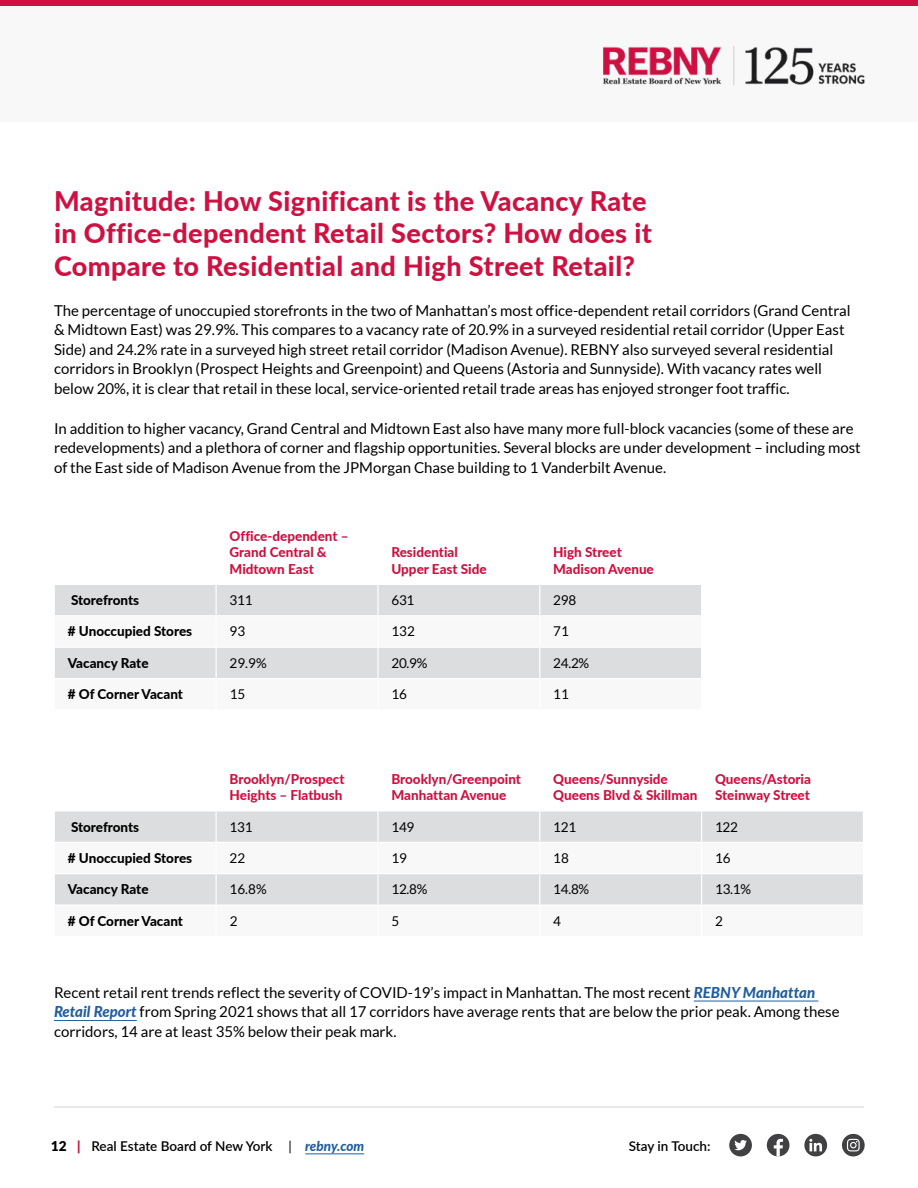
<style>
.page{position:relative;width:918px;height:1188px;background:#fff}
.page>*{position:absolute;margin:0;border:0;box-sizing:border-box;transform-origin:0 0}
.t1{font:800 27px/32.4px "Lato";letter-spacing:.015em;color:#ce1141}
.t2{font:15px/19.5px "Lato";color:#000}
.t3{font:800 13.5px/16.5px "Lato";color:#ce1141}
.t4{font:800 13.5px "Lato";color:#000}
.t5{font:13.5px "Lato";letter-spacing:-.02em;color:#000}
.t6{font:600 13.5px "Lato";color:#000}
.s1{font-weight:800;font-style:italic;color:#215e9e}
.s2{font-weight:900}
.s3{font-weight:900;color:#ce1141}
.s4{font-weight:400}
</style>
<div class="page">
<div style="left:729px;top:1134px;width:23px;height:22px;background:#414042;border-radius:50%"></div>
<svg style="left:734px;top:1140px;width:13px;height:10px"></svg>
<div style="left:804px;top:1134px;width:23px;height:22px;background:#414042;border-radius:50%"></div>
<svg style="left:809px;top:1139px;width:13px;height:12px"></svg>
<div style="left:842px;top:1134px;width:23px;height:22px;background:#414042;border-radius:50%"></div>
<svg style="left:847px;top:1139px;width:13px;height:12px"></svg>
<div style="left:767px;top:1134px;width:23px;height:22px;background:#414042;border-radius:50%"></div>
<svg style="left:774px;top:1139px;width:9px;height:18px"></svg>
<div style="left:0;top:0;width:918px;height:122px;background:#f8f8f9"></div>
<img style="left:603px;top:46px;width:262px;height:40px">
<hr style="left:305px;top:1154px;width:59px;height:1px;background:#215e9e">
<div style="left:0;top:0;width:918px;height:6px;background:#ce1141"></div>
<hr style="left:694px;top:1001px;width:124px;height:1px;background:#215e9e">
<hr style="left:54px;top:1020px;width:83px;height:1px;background:#215e9e">
<div style="left:55px;top:812px;width:808px;height:30px;background:#dcddde"></div>
<div style="left:55px;top:874px;width:808px;height:31px;background:#dcddde"></div>
<hr style="left:216px;top:812px;width:1px;height:30px;background:#fff">
<hr style="left:377px;top:812px;width:2px;height:30px;background:#fff">
<hr style="left:539px;top:812px;width:1px;height:30px;background:#fff">
<hr style="left:701px;top:812px;width:1px;height:30px;background:#fff">
<hr style="left:216px;top:874px;width:1px;height:31px;background:#fff">
<hr style="left:377px;top:874px;width:2px;height:31px;background:#fff">
<hr style="left:539px;top:874px;width:1px;height:31px;background:#fff">
<hr style="left:701px;top:874px;width:1px;height:31px;background:#fff">
<div style="left:55px;top:585px;width:646px;height:30px;background:#dcddde"></div>
<div style="left:55px;top:648px;width:646px;height:30px;background:#dcddde"></div>
<hr style="left:216px;top:585px;width:1px;height:30px;background:#fff">
<hr style="left:377px;top:585px;width:2px;height:30px;background:#fff">
<hr style="left:539px;top:585px;width:1px;height:30px;background:#fff">
<hr style="left:216px;top:648px;width:1px;height:30px;background:#fff">
<hr style="left:377px;top:648px;width:2px;height:30px;background:#fff">
<hr style="left:539px;top:648px;width:1px;height:30px;background:#fff">
<hr style="left:54px;top:1107px;width:810px;height:1px;background:#d1d3d4">
<h1 class="t1" style="left:54px;top:184px;width:600px">Magnitude: How Significant is the Vacancy Rate in Office-dependent Retail Sectors? How does it<br>Compare to Residential and High Street Retail?</h1>
<p class="t2" style="left:54px;top:301px;width:798px">The percentage of unoccupied storefronts in the two of Manhattan’s most office-dependent retail corridors (Grand Central &amp; Midtown East) was 29.9%. This compares to a vacancy rate of 20.9% in a surveyed residential retail corridor (Upper East Side) and 24.2% rate in a surveyed high street retail corridor (Madison Avenue). REBNY also surveyed several residential corridors in Brooklyn (Prospect Heights and Greenpoint) and Queens (Astoria and Sunnyside). With vacancy rates well below 20%, it is clear that retail in these local, service-oriented retail trade areas has enjoyed stronger foot traffic.</p>
<p class="t2" style="left:54px;top:418px;width:808px">In addition to higher vacancy, Grand Central and Midtown East also have many more full-block vacancies (some of these are redevelopments) and a plethora of corner and flagship opportunities. Several blocks are under development – including most of the East side of Madison Avenue from the JPMorgan Chase building to 1 Vanderbilt Avenue.</p>
<p class="t3" style="left:230px;top:527px;width:121px">Office-dependent –<br>Grand Central &amp;<br>Midtown East</p>
<p class="t3" style="left:391px;top:543px;width:97px">Residential<br>Upper East Side</p>
<p class="t3" style="left:553px;top:543px;width:102px">High Street<br>Madison Avenue</p>
<p class="t4" style="left:71px;top:590px;width:70px">Storefronts</p>
<p class="t5" style="left:230px;top:593px;width:24px">311</p>
<p class="t5" style="left:391px;top:593px;width:24px">631</p>
<p class="t5" style="left:553px;top:593px;width:24px">298</p>
<p class="t4" style="left:68px;top:621px;width:126px"># Unoccupied Stores</p>
<p class="t5" style="left:230px;top:624px;width:17px">93</p>
<p class="t5" style="left:391px;top:624px;width:25px">132</p>
<p class="t5" style="left:553px;top:624px;width:17px">71</p>
<p class="t4" style="left:68px;top:653px;width:82px">Vacancy Rate</p>
<p class="t5" style="left:230px;top:655px;width:38px">29.9%</p>
<p class="t5" style="left:391px;top:655px;width:37px">20.9%</p>
<p class="t5" style="left:553px;top:655px;width:37px">24.2%</p>
<p class="t4" style="left:68px;top:684px;width:117px"># Of Corner Vacant</p>
<p class="t5" style="left:230px;top:687px;width:17px">15</p>
<p class="t5" style="left:391px;top:687px;width:17px">16</p>
<p class="t5" style="left:553px;top:687px;width:17px">11</p>
<p class="t3" style="left:230px;top:770px;width:116px">Brooklyn/Prospect<br>Heights – Flatbush</p>
<p class="t3" style="left:391px;top:770px;width:131px">Brooklyn/Greenpoint<br>Manhattan Avenue</p>
<p class="t3" style="left:553px;top:770px;width:146px">Queens/Sunnyside<br>Queens Blvd &amp; Skillman</p>
<p class="t3" style="left:715px;top:770px;width:97px">Queens/Astoria<br>Steinway Street</p>
<p class="t4" style="left:71px;top:817px;width:70px">Storefronts</p>
<p class="t5" style="left:230px;top:819px;width:24px">131</p>
<p class="t5" style="left:391px;top:819px;width:24px">149</p>
<p class="t5" style="left:553px;top:819px;width:24px">121</p>
<p class="t5" style="left:715px;top:819px;width:24px">122</p>
<p class="t4" style="left:68px;top:848px;width:126px"># Unoccupied Stores</p>
<p class="t5" style="left:230px;top:851px;width:17px">22</p>
<p class="t5" style="left:391px;top:851px;width:17px">19</p>
<p class="t5" style="left:553px;top:851px;width:17px">18</p>
<p class="t5" style="left:715px;top:851px;width:17px">16</p>
<p class="t4" style="left:68px;top:879px;width:82px">Vacancy Rate</p>
<p class="t5" style="left:230px;top:882px;width:38px">16.8%</p>
<p class="t5" style="left:391px;top:882px;width:37px">12.8%</p>
<p class="t5" style="left:553px;top:882px;width:37px">14.8%</p>
<p class="t5" style="left:715px;top:882px;width:37px">13.1%</p>
<p class="t4" style="left:68px;top:911px;width:117px"># Of Corner Vacant</p>
<p class="t5" style="left:230px;top:913px;width:9px">2</p>
<p class="t5" style="left:391px;top:913px;width:9px">5</p>
<p class="t5" style="left:553px;top:913px;width:9px">4</p>
<p class="t5" style="left:715px;top:913px;width:9px">2</p>
<p class="t2" style="left:54px;top:982px;width:787px">Recent retail rent trends reflect the severity of COVID-19’s impact in Manhattan. The most recent <span class="s1">REBNY Manhattan<br>Retail Report</span> from Spring 2021 shows that all 17 corridors have average rents that are below the prior peak. Among these corridors, 14 are at least 35% below their peak mark.</p>
<p class="t6" style="left:51px;top:1136px;width:315px"><span class="s2">12</span> <span class="s3">|</span> Real Estate Board of New York <span class="s4">|</span> <span class="s1">rebny.com</span></p>
<p class="t6" style="left:629px;top:1136px;width:83px">Stay in Touch:</p>
</div>
